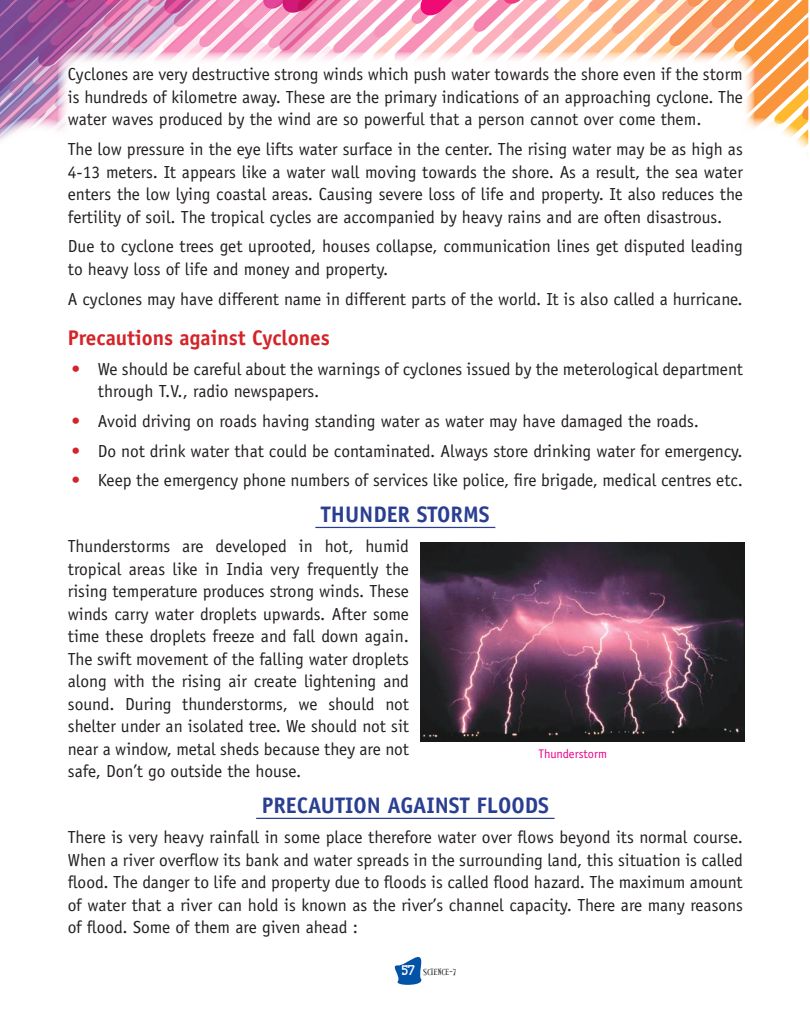
<style>
.page{position:relative;width:810px;height:1035px;background:#fff}
.page>*{position:absolute;margin:0;border:0;box-sizing:border-box;transform-origin:0 0}
.t1{font:700 22.5px "Officina Sans";color:#2a3f91}
.t2{font:700 21.25px "Officina Sans";color:#d42429}
.t3{font:17.5px/22.5px "Officina Sans";color:#241f1f;text-align:justify}
.t4{font:12.5px "Officina Sans";color:#ee008c}
.t5{font:8.75px "Alleycat ICG";color:#241f1f}
.s1{color:#d42429}
.s2{font-family:"Cash Font";font-size:13.75px;color:#fff}
</style>
<div class="page">
<svg style="left:394px;top:957px;width:28px;height:28px"></svg>
<svg style="left:0;top:0;width:809px;height:156px"></svg>
<div style="left:58px;top:52px;width:697px;height:507px;background:#fff;border-radius:15px"></div>
<hr style="left:315px;top:527px;width:180px;height:1px;background:#2a3f91">
<hr style="left:256px;top:818px;width:299px;height:1px;background:#2a3f91">
<img style="left:420px;top:543px;width:324px;height:199px">
<p class="t3" style="left:68px;top:63px;width:677px">Cyclones are very destructive strong winds which push water towards the shore even if the storm is hundreds of kilometre away. These are the primary indications of an approaching cyclone. The water waves produced by the wind are so powerful that a person cannot over come them.</p>
<p class="t3" style="left:68px;top:138px;width:677px">The low pressure in the eye lifts water surface in the center. The rising water may be as high as 4-13 meters. It appears like a water wall moving towards the shore. As a result, the sea water enters the low lying coastal areas. Causing severe loss of life and property. It also reduces the fertility of soil. The tropical cycles are accompanied by heavy rains and are often disastrous.</p>
<p class="t3" style="left:68px;top:235px;width:676px">Due to cyclone trees get uprooted, houses collapse, communication lines get disputed leading to heavy loss of life and money and property.</p>
<p class="t3" style="left:68px;top:287px;width:676px">A cyclones may have different name in different parts of the world. It is also called a hurricane.</p>
<p class="t2" style="left:68px;top:324px;width:264px">Precautions against Cyclones</p>
<p class="t3" style="left:98px;top:357px;width:647px;text-indent:-26px"><span class="s1">•</span> We should be careful about the warnings of cyclones issued by the meterological department through T.V., radio newspapers.</p>
<p class="t3" style="left:72px;top:410px;width:629px"><span class="s1">•</span> Avoid driving on roads having standing water as water may have damaged the roads.</p>
<p class="t3" style="left:72px;top:439px;width:673px"><span class="s1">•</span> Do not drink water that could be contaminated. Always store drinking water for emergency.</p>
<p class="t3" style="left:72px;top:469px;width:673px"><span class="s1">•</span> Keep the emergency phone numbers of services like police, fire brigade, medical centres etc.</p>
<p class="t1" style="left:321px;top:501px;width:170px">THUNDER STORMS</p>
<p class="t3" style="left:68px;top:535px;width:343px">Thunderstorms are developed in hot, humid tropical areas like in India very frequently the rising temperature produces strong winds. These winds carry water droplets upwards. After some time these droplets freeze and fall down again.<br>The swift movement of the falling water droplets along with the rising air create lightening and sound. During thunderstorms, we should not shelter under an isolated tree. We should not sit near a window, metal sheds because they are not safe, Don’t go outside the house.</p>
<p class="t1" style="left:262px;top:792px;width:289px">PRECAUTION AGAINST FLOODS</p>
<p class="t3" style="left:68px;top:826px;width:677px">There is very heavy rainfall in some place therefore water over flows beyond its normal course.<br>When a river overflow its bank and water spreads in the surrounding land, this situation is called flood. The danger to life and property due to floods is called flood hazard. The maximum amount of water that a river can hold is known as the river’s channel capacity. There are many reasons of flood. Some of them are given ahead :</p>
<p class="t4" style="left:539px;top:746px;width:70px">Thunderstorm</p>
<p class="t5" style="left:402px;top:967px;width:55px"><span class="s2">57</span> SCIENCE-7</p>
</div>
